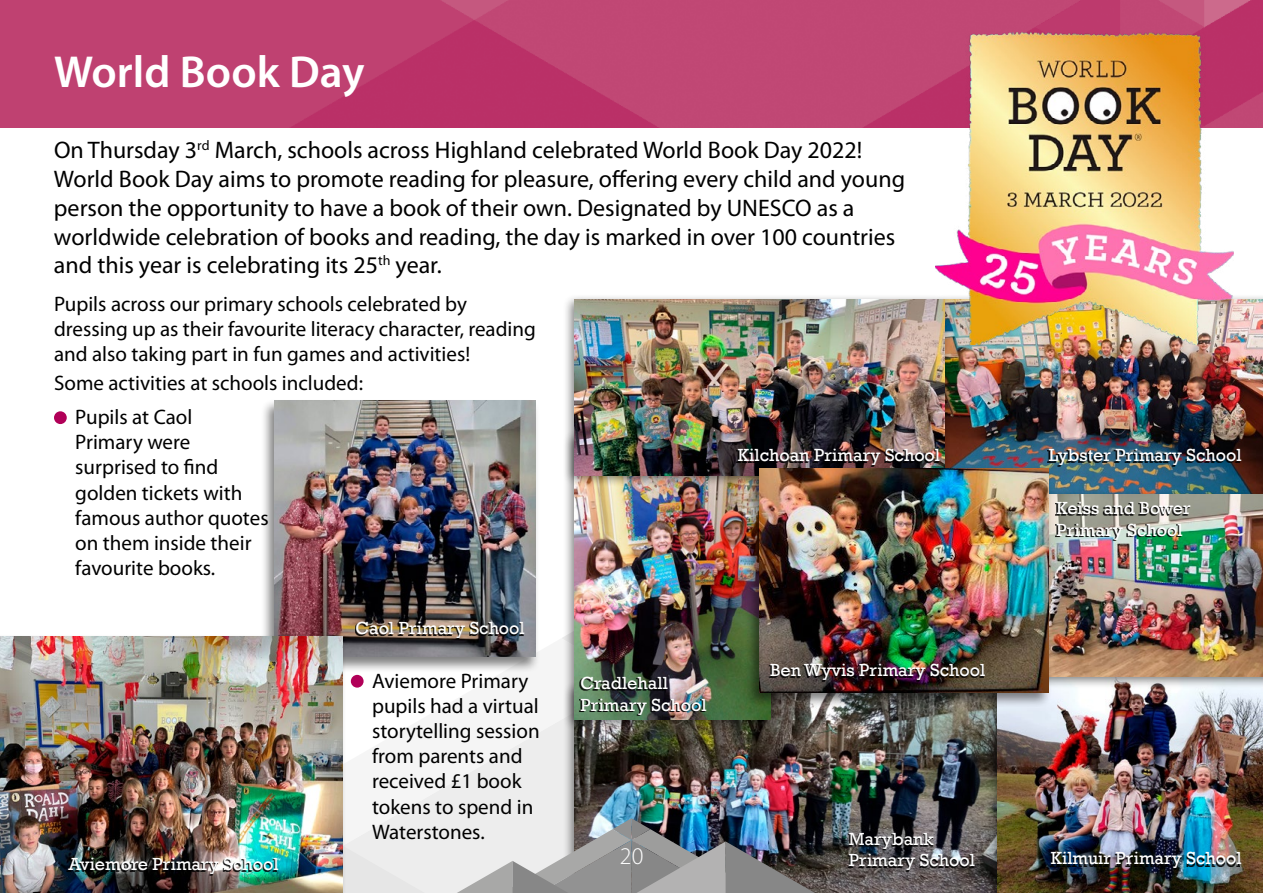
<style>
.page{position:relative;width:1263px;height:893px;background:#fff}
.page>*{position:absolute;margin:0;border:0;box-sizing:border-box;transform-origin:0 0}
.t1{font:45px "Myriad Variable Concept";color:#fff}
.t2{font:24px/28.8px "Myriad Pro";color:#000}
.t3{font:300 24px "Myriad Pro";color:#fff}
.t4{font:21px/25.2px "Myriad Pro";color:#000}
.t5{font:18px/21.6px "Rockwell";color:#fff}
</style>
<div class="page">
<svg style="left:350px;top:680px;width:212px;height:76px;fill:#f5f5f5"></svg>
<img style="left:0;top:0;width:1263px;height:128px">
<img style="left:574px;top:708px;width:411px;height:185px">
<div style="left:985px;top:669px;width:278px;height:224px;background:#000;opacity:.5"></div>
<img style="left:997px;top:689px;width:266px;height:204px">
<div style="left:1049px;top:854px;width:191px;height:16px;background:#000;opacity:.9"></div>
<img style="left:951px;top:300px;width:312px;height:189px">
<div style="left:1047px;top:450px;width:193px;height:17px;background:#000;opacity:.9"></div>
<div style="left:847px;top:834px;width:126px;height:37px;background:#000;opacity:.9"></div>
<div style="left:562px;top:430px;width:215px;height:301px;background:#000;opacity:.5"></div>
<img style="left:574px;top:487px;width:197px;height:232px">
<div style="left:579px;top:678px;width:126px;height:38px;background:#000;opacity:.9"></div>
<div style="left:1026px;top:489px;width:237px;height:200px;background:#000;opacity:.5"></div>
<img style="left:1052px;top:495px;width:211px;height:182px">
<div style="left:1055px;top:503px;width:134px;height:38px;background:#000;opacity:.9"></div>
<div style="left:562px;top:294px;width:389px;height:193px;background:#000;opacity:.5"></div>
<img style="left:574px;top:300px;width:370px;height:175px">
<div style="left:736px;top:450px;width:203px;height:17px;background:#000;opacity:.9"></div>
<div style="left:745px;top:466px;width:307px;height:242px;background:#000;opacity:.5"></div>
<img style="left:759px;top:469px;width:289px;height:223px">
<div style="left:769px;top:665px;width:215px;height:16px;background:#000;opacity:.9"></div>
<img style="left:347px;top:756px;width:485px;height:137px">
<div style="left:260px;top:398px;width:280px;height:275px;background:#000;opacity:.5"></div>
<img style="left:275px;top:401px;width:261px;height:256px">
<img style="left:935px;top:33px;width:298px;height:311px">
<div style="left:0;top:634px;width:347px;height:259px;background:#000;opacity:.5"></div>
<img style="left:0;top:636px;width:342px;height:257px">
<div style="left:66px;top:859px;width:211px;height:17px;background:#000;opacity:.9"></div>
<div style="left:54px;top:411px;width:13px;height:13px;background:#b10058;border-radius:50%"></div>
<div style="left:351px;top:675px;width:13px;height:13px;background:#b10058;border-radius:50%"></div>
<div style="left:355px;top:623px;width:169px;height:16px;background:#000;opacity:.9"></div>
<h1 class="t1" style="left:54px;top:45px;width:312px">World Book Day</h1>
<p class="t2" style="left:54px;top:135px;width:853px">On Thursday 3<sup>rd</sup> March, schools across Highland celebrated World Book Day 2022!<br>World Book Day aims to promote reading for pleasure, offering every child and young person the opportunity to have a book of their own. Designated by UNESCO as a worldwide celebration of books and reading, the day is marked in over 100 countries and this year is celebrating its 25<sup>th</sup> year.</p>
<p class="t4" style="left:54px;top:291px;width:483px">Pupils across our primary schools celebrated by dressing up as their favourite literacy character, reading and also taking part in fun games and activities!</p>
<p class="t4" style="left:75px;top:366px;width:289px;line-height:33.8px;text-indent:-21px">Some activities at schools included:<br>Pupils at Caol</p>
<p class="t4" style="left:75px;top:429px;width:195px">Primary were surprised to find golden tickets with famous author quotes on them inside their favourite books.</p>
<p class="t5" style="left:355px;top:617px;width:171px">Caol Primary School</p>
<p class="t5" style="left:68px;top:854px;width:212px">Aviemore Primary School</p>
<p class="t4" style="left:372px;top:668px;width:169px">Aviemore Primary pupils had a virtual storytelling session from parents and received £1 book tokens to spend in<br>Waterstones.</p>
<p class="t5" style="left:738px;top:444px;width:204px">Kilchoan Primary School</p>
<p class="t5" style="left:580px;top:673px;width:128px">Cradlehall<br>Primary School</p>
<p class="t3" style="left:620px;top:842px;width:25px">20</p>
<p class="t5" style="left:770px;top:659px;width:217px">Ben Wyvis Primary School</p>
<p class="t5" style="left:849px;top:828px;width:128px">Marybank<br>Primary School</p>
<p class="t5" style="left:1049px;top:444px;width:194px">Lybster Primary School</p>
<p class="t5" style="left:1056px;top:498px;width:136px">Keiss and Bower<br>Primary School</p>
<p class="t5" style="left:1051px;top:848px;width:192px">Kilmuir Primary School</p>
</div>
